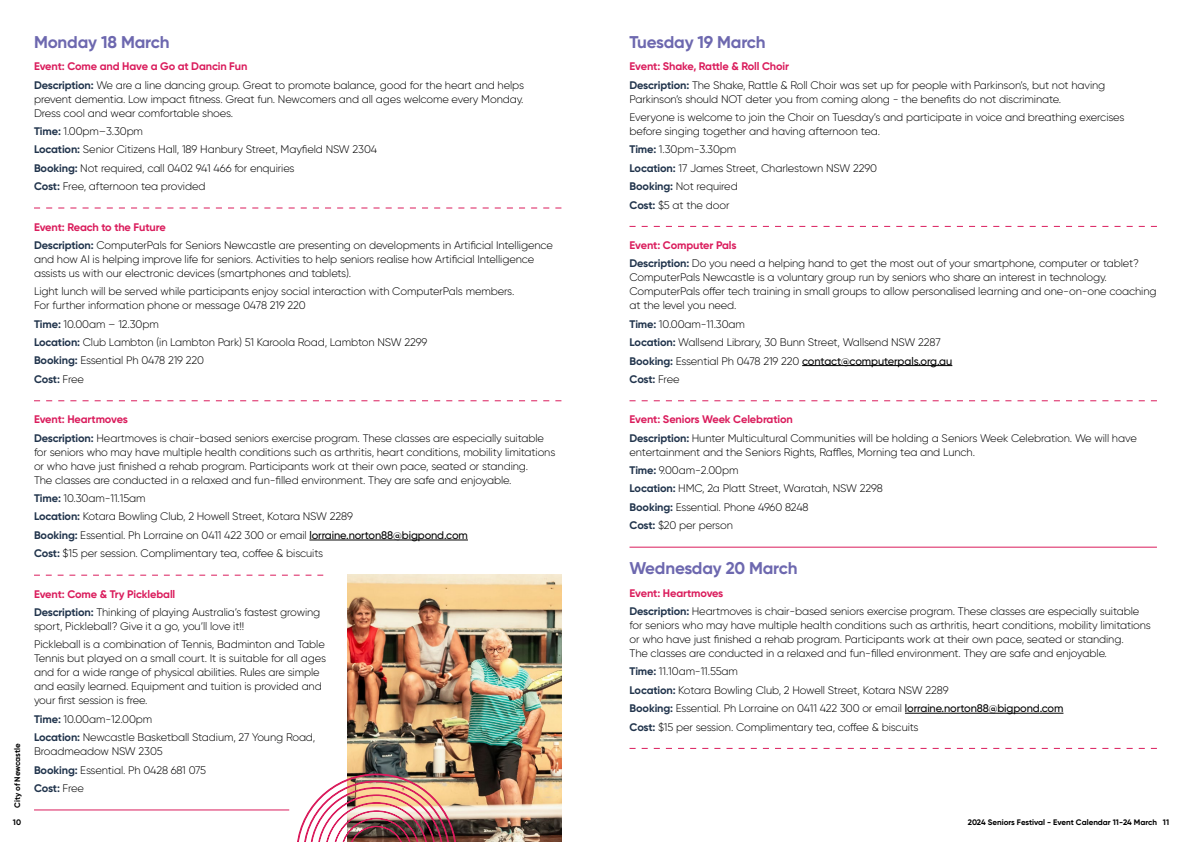
<style>
.page{position:relative;width:1191px;height:842px;background:#fff}
.page>*{position:absolute;margin:0;border:0;box-sizing:border-box;transform-origin:0 0}
.t1{font:700 17px "Gilroy";letter-spacing:-.01em;color:#6d68af}
.t2{font:300 11px/18.4px "Gilroy";letter-spacing:-.01em;color:#000}
.t3{font:700 8px "Gilroy";color:#000}
.s1{font-weight:700;color:#da1c5c}
.s2{font-weight:700;color:#21344c}
.s3{font-weight:500}
</style>
<div class="page">
<hr style="left:309px;top:540px;width:159px;height:1px;background:#000">
<svg style="left:34px;top:207px;width:527px;height:1px"></svg>
<svg style="left:34px;top:400px;width:527px;height:1px"></svg>
<svg style="left:34px;top:575px;width:289px;height:1px"></svg>
<hr style="left:34px;top:809px;width:255px;height:1px;background:#da1c5c">
<hr style="left:802px;top:365px;width:150px;height:1px;background:#000">
<hr style="left:905px;top:713px;width:158px;height:1px;background:#000">
<svg style="left:629px;top:226px;width:528px;height:1px"></svg>
<svg style="left:629px;top:400px;width:528px;height:1px"></svg>
<hr style="left:629px;top:547px;width:528px;height:1px;background:#da1c5c">
<svg style="left:629px;top:748px;width:528px;height:1px"></svg>
<img style="left:348px;top:574px;width:213px;height:268px">
<img style="left:297px;top:773px;width:160px;height:69px">
<p class="t3" style="left:12px;top:808px;width:66px;rotate:-90deg">City of Newcastle</p>
<p class="t3" style="left:13px;top:817px;width:10px">10</p>
<h1 class="t1" style="left:34px;top:31px;width:137px">Monday 18 March</h1>
<p class="t2" style="left:34px;top:57px;width:491px"><span class="s1">Event: Come and Have a Go at Dancin Fun<br></span><span class="s2">Description:</span> We are a line dancing group. Great to promote balance, good for the heart and helps</p>
<p class="t2" style="left:34px;top:92px;width:491px;line-height:14px">prevent dementia. Low impact fitness. Great fun. Newcomers and all ages welcome every Monday.<br>Dress cool and wear comfortable shoes.</p>
<p class="t2" style="left:34px;top:122px;width:345px"><span class="s2">Time:</span> 1.00pm–3.30pm<br><span class="s2">Location:</span> Senior Citizens Hall, 189 Hanbury Street, Mayfield NSW 2304<br><span class="s2">Booking:</span> Not required, call 0402 941 466 for enquiries<br><span class="s2">Cost:</span> Free, afternoon tea provided</p>
<p class="t2" style="left:34px;top:217px;width:520px"><span class="s1">Event: Reach to the Future<br></span><span class="s2">Description:</span> ComputerPals for Seniors Newcastle are presenting on developments in Artificial Intelligence</p>
<p class="t2" style="left:34px;top:252px;width:502px;line-height:14px">and how AI is helping improve life for seniors. Activities to help seniors realise how Artificial Intelligence assists us with our electronic devices (smartphones and tablets).</p>
<p class="t2" style="left:34px;top:284px;width:482px;line-height:14px">Light lunch will be served while participants enjoy social interaction with ComputerPals members.<br>For further information phone or message 0478 219 220</p>
<p class="t2" style="left:34px;top:315px;width:395px"><span class="s2">Time:</span> 10.00am – 12.30pm<br><span class="s2">Location:</span> Club Lambton (in Lambton Park) 51 Karoola Road, Lambton NSW 2299<br><span class="s2">Booking:</span> Essential Ph 0478 219 220<br><span class="s2">Cost:</span> Free</p>
<p class="t2" style="left:34px;top:410px;width:511px"><span class="s1">Event: Heartmoves<br></span><span class="s2">Description:</span> Heartmoves is chair-based seniors exercise program. These classes are especially suitable</p>
<p class="t2" style="left:34px;top:445px;width:523px;line-height:14px">for seniors who may have multiple health conditions such as arthritis, heart conditions, mobility limitations or who have just finished a rehab program. Participants work at their own pace, seated or standing.<br>The classes are conducted in a relaxed and fun-filled environment. They are safe and enjoyable.</p>
<p class="t2" style="left:34px;top:489px;width:435px"><span class="s2">Time:</span> 10.30am-11.15am<br><span class="s2">Location:</span> Kotara Bowling Club, 2 Howell Street, Kotara NSW 2289<br><span class="s2">Booking:</span> Essential. Ph Lorraine on 0411 422 300 or email <span class="s3">lorraine.norton88@bigpond.com </span><span class="s2">Cost:</span> $15 per session. Complimentary tea, coffee &amp; biscuits</p>
<p class="t2" style="left:34px;top:584px;width:288px"><span class="s1">Event: Come &amp; Try Pickleball<br></span><span class="s2">Description:</span> Thinking of playing Australia’s fastest growing</p>
<p class="t2" style="left:34px;top:617px;width:292px">sport, Pickleball? Give it a go, you’ll love it!!<br>Pickleball is a combination of Tennis, Badminton and Table</p>
<p class="t2" style="left:34px;top:651px;width:294px;line-height:14px">Tennis but played on a small court. It is suitable for all ages and for a wide range of physical abilities. Rules are simple and easily learned. Equipment and tuition is provided and your first session is free.</p>
<p class="t2" style="left:34px;top:710px;width:283px"><span class="s2">Time:</span> 10.00am-12.00pm<br><span class="s2">Location:</span> Newcastle Basketball Stadium, 27 Young Road,</p>
<p class="t2" style="left:34px;top:742px;width:174px">Broadmeadow NSW 2305<br><span class="s2">Booking:</span> Essential. Ph 0428 681 075<br><span class="s2">Cost:</span> Free</p>
<h1 class="t1" style="left:629px;top:31px;width:138px">Tuesday 19 March</h1>
<p class="t2" style="left:629px;top:57px;width:477px"><span class="s1">Event: Shake, Rattle &amp; Roll Choir<br></span><span class="s2">Description:</span> The Shake, Rattle &amp; Roll Choir was set up for people with Parkinson’s, but not having</p>
<p class="t2" style="left:629px;top:89px;width:496px">Parkinson’s should NOT deter you from coming along - the benefits do not discriminate.<br>Everyone is welcome to join the Choir on Tuesday’s and participate in voice and breathing exercises</p>
<p class="t2" style="left:629px;top:122px;width:252px">before singing together and having afternoon tea.<br><span class="s2">Time:</span> 1.30pm-3.30pm<br><span class="s2">Location:</span> 17 James Street, Charlestown NSW 2290<br><span class="s2">Booking:</span> Not required<br><span class="s2">Cost:</span> $5 at the door</p>
<p class="t2" style="left:629px;top:236px;width:511px"><span class="s1">Event: Computer Pals<br></span><span class="s2">Description:</span> Do you need a helping hand to get the most out of your smartphone, computer or tablet?</p>
<p class="t2" style="left:629px;top:270px;width:528px;line-height:14px">ComputerPals Newcastle is a voluntary group run by seniors who share an interest in technology.<br>ComputerPals offer tech training in small groups to allow personalised learning and one-on-one coaching at the level you need.</p>
<p class="t2" style="left:629px;top:315px;width:324px"><span class="s2">Time:</span> 10.00am-11.30am<br><span class="s2">Location:</span> Wallsend Library, 30 Bunn Street, Wallsend NSW 2287<br><span class="s2">Booking:</span> Essential Ph 0478 219 220 <span class="s3">contact@computerpals.org.au </span><span class="s2">Cost:</span> Free</p>
<p class="t2" style="left:629px;top:410px;width:509px"><span class="s1">Event: Seniors Week Celebration<br></span><span class="s2">Description:</span> Hunter Multicultural Communities will be holding a Seniors Week Celebration. We will have</p>
<p class="t2" style="left:629px;top:442px;width:347px">entertainment and the Seniors Rights, Raffles, Morning tea and Lunch.<br><span class="s2">Time:</span> 9.00am-2.00pm<br><span class="s2">Location:</span> HMC, 2a Platt Street, Waratah, NSW 2298<br><span class="s2">Booking:</span> Essential. Phone 4960 8248<br><span class="s2">Cost:</span> $20 per person</p>
<h1 class="t1" style="left:629px;top:557px;width:169px">Wednesday 20 March</h1>
<p class="t2" style="left:629px;top:583px;width:511px"><span class="s1">Event: Heartmoves<br></span><span class="s2">Description:</span> Heartmoves is chair-based seniors exercise program. These classes are especially suitable</p>
<p class="t2" style="left:629px;top:618px;width:523px;line-height:14px">for seniors who may have multiple health conditions such as arthritis, heart conditions, mobility limitations or who have just finished a rehab program. Participants work at their own pace, seated or standing.<br>The classes are conducted in a relaxed and fun-filled environment. They are safe and enjoyable.</p>
<p class="t2" style="left:629px;top:662px;width:435px"><span class="s2">Time:</span> 11.10am-11.55am<br><span class="s2">Location:</span> Kotara Bowling Club, 2 Howell Street, Kotara NSW 2289<br><span class="s2">Booking:</span> Essential. Ph Lorraine on 0411 422 300 or email <span class="s3">lorraine.norton88@bigpond.com </span><span class="s2">Cost:</span> $15 per session. Complimentary tea, coffee &amp; biscuits</p>
<p class="t3" style="left:967px;top:817px;width:203px">2024 Seniors Festival - Event Calendar 11-24 March 11</p>
</div>
